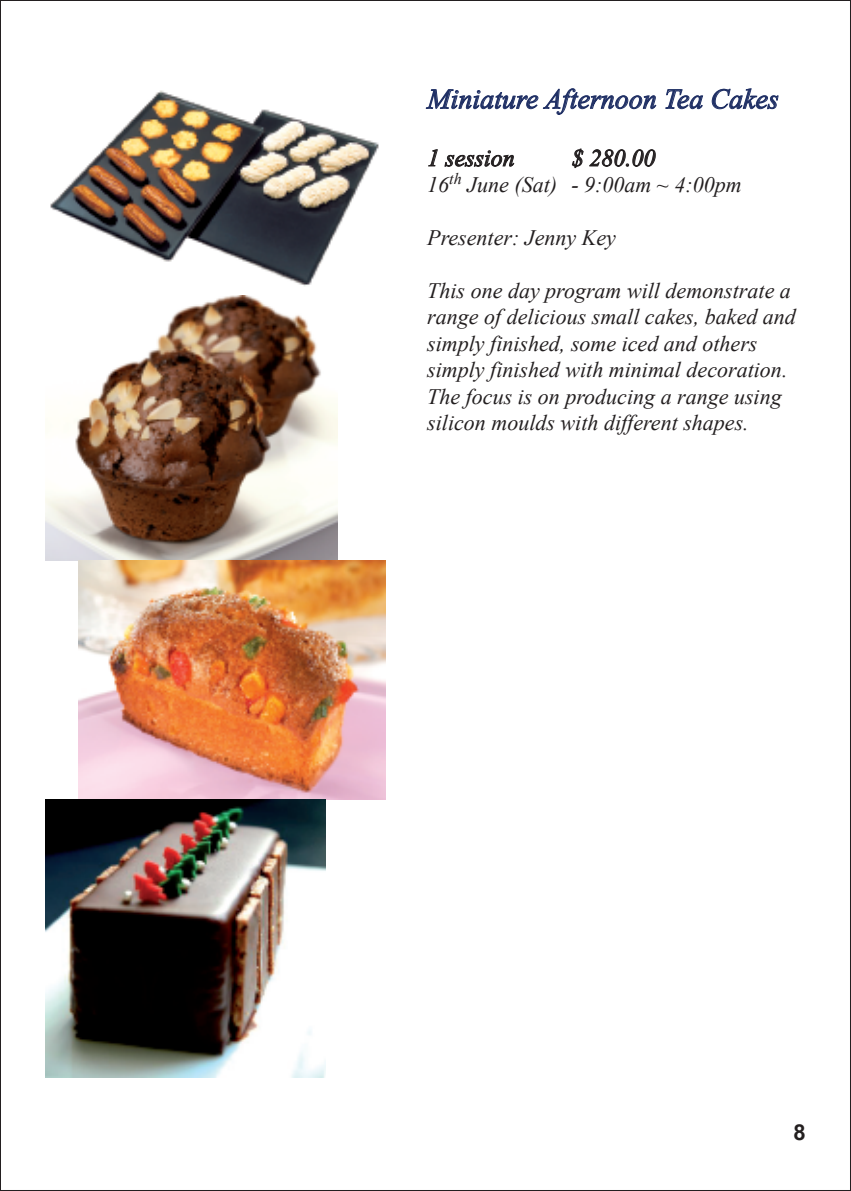
<style>
.page{position:relative;width:851px;height:1191px;background:#fff}
.page>*{position:absolute;margin:0;border:0;box-sizing:border-box;transform-origin:0 0}
.t1{font:italic 28px "Times New Roman";color:#203065}
.t2{font:italic 24px "Times New Roman";color:#231f20}
.t3{font:italic 22px/26.4px "Times New Roman";color:#231f20}
.t4{font:700 22px "Arial";color:#231f20}
</style>
<div class="page">
<svg style="left:425px;top:88px;width:231px;height:27px"></svg>
<svg style="left:665px;top:89px;width:38px;height:20px"></svg>
<svg style="left:711px;top:88px;width:67px;height:21px"></svg>
<svg style="left:428px;top:149px;width:10px;height:17px"></svg>
<svg style="left:444px;top:150px;width:70px;height:17px"></svg>
<svg style="left:572px;top:149px;width:11px;height:19px"></svg>
<svg style="left:589px;top:149px;width:66px;height:18px"></svg>
<img style="left:50px;top:90px;width:329px;height:197px">
<img style="left:45px;top:295px;width:292px;height:265px">
<img style="left:78px;top:560px;width:307px;height:239px">
<img style="left:45px;top:799px;width:280px;height:278px">
<p class="t1" style="left:427px;top:80px;width:353px">Miniature Afternoon Tea Cakes</p>
<p class="t2" style="left:427px;top:141px;width:89px">1 session</p>
<p class="t2" style="left:571px;top:141px;width:85px">$ 280.00</p>
<p class="t3" style="left:427px;top:171px;width:316px">16<sup>th</sup> June (Sat) - 9:00am ~ 4:00pm</p>
<p class="t3" style="left:427px;top:224px;width:190px">Presenter: Jenny Key</p>
<p class="t3" style="left:427px;top:277px;width:370px">This one day program will demonstrate a range of delicious small cakes, baked and simply finished, some iced and others simply finished with minimal decoration.<br>The focus is on producing a range using silicon moulds with different shapes.</p>
<p class="t4" style="left:793px;top:1117px;width:14px">8</p>
</div>
